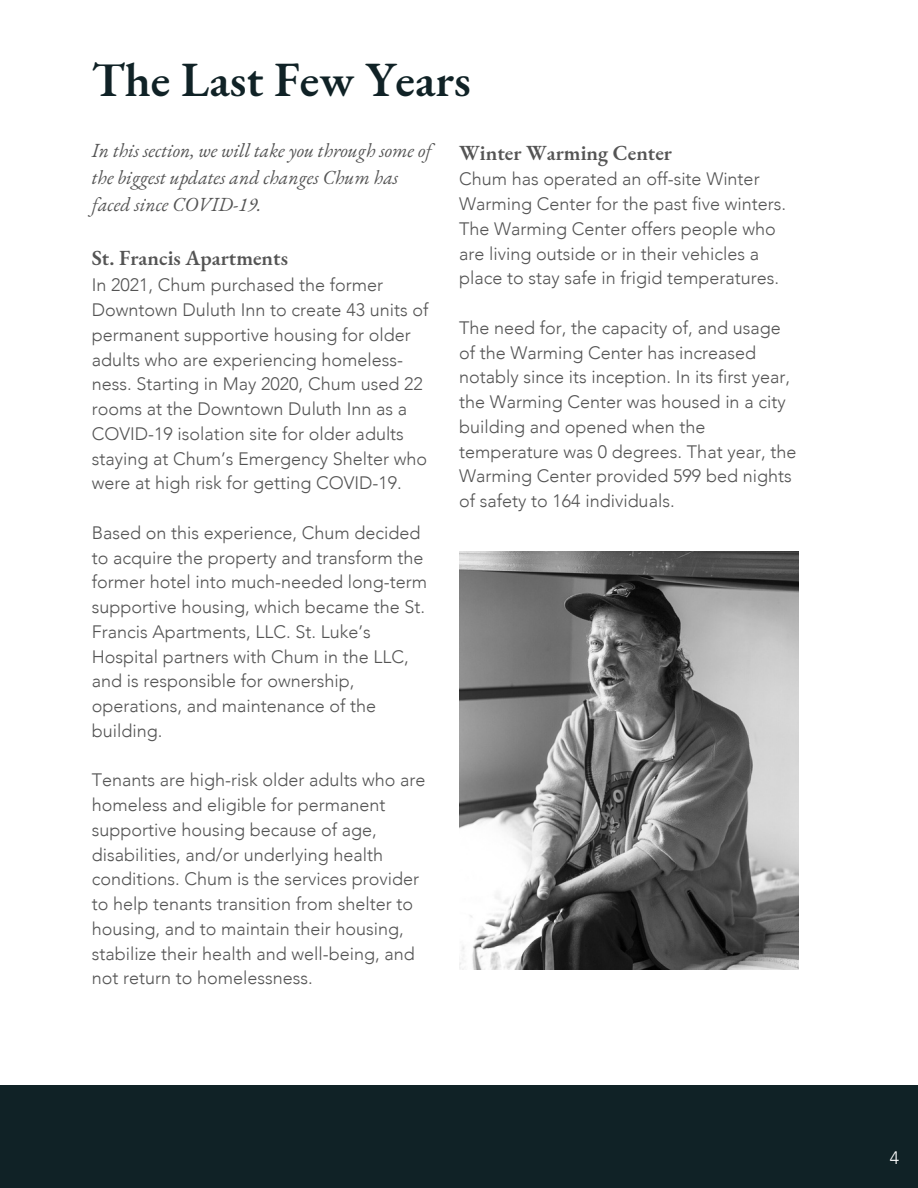
<style>
.page{position:relative;width:918px;height:1188px;background:#fff}
.page>*{position:absolute;margin:0;border:0;box-sizing:border-box;transform-origin:0 0}
.t1{font:600 48px "EB Garamond";color:#102226}
.t2{font:600 21px "EB Garamond";color:#545454}
.t3{font:italic 19.5px/27px "EB Garamond";color:#545454}
.t4{font:300 18px/24.8px "Avenir";color:#545454}
.t5{font:300 18px "Avenir";color:#fff}
</style>
<div class="page">
<div style="left:0;top:1085px;width:918px;height:103px;background:#102226"></div>
<img style="left:459px;top:552px;width:340px;height:417px">
<p class="t1" style="left:92px;top:47px;width:381px">The Last Few Years</p>
<p class="t3" style="left:92px;top:137px;width:341px">In this section, we will take you through some of the biggest updates and changes Chum has faced since COVID-19.</p>
<p class="t2" style="left:92px;top:244px;width:198px">St. Francis Apartments</p>
<p class="t4" style="left:92px;top:273px;width:338px">In 2021, Chum purchased the former Downtown Duluth Inn to create 43 units of permanent supportive housing for older adults who are experiencing homeless&shy;ness. Starting in May 2020, Chum used 22 rooms at the Downtown Duluth Inn as a COVID-19 isolation site for older adults staying at Chum’s Emergency Shelter who were at high risk for getting COVID-19.</p>
<p class="t4" style="left:92px;top:521px;width:337px">Based on this experience, Chum decided to acquire the property and transform the former hotel into much-needed long-term supportive housing, which became the St.<br>Francis Apartments, LLC. St. Luke’s Hospital partners with Chum in the LLC, and is responsible for ownership, operations, and maintenance of the building.</p>
<p class="t4" style="left:92px;top:768px;width:335px">Tenants are high-risk older adults who are homeless and eligible for permanent supportive housing because of age, disabilities, and/or underlying health conditions. Chum is the services provider to help tenants transition from shelter to housing, and to maintain their housing, stabilize their health and well-being, and not return to homelessness.</p>
<p class="t2" style="left:459px;top:138px;width:214px">Winter Warming Center</p>
<p class="t4" style="left:459px;top:167px;width:329px">Chum has operated an off-site Winter Warming Center for the past five winters.<br>The Warming Center offers people who are living outside or in their vehicles a place to stay safe in frigid temperatures.</p>
<p class="t4" style="left:459px;top:316px;width:339px">The need for, the capacity of, and usage of the Warming Center has increased notably since its inception. In its first year, the Warming Center was housed in a city building and opened when the temperature was 0 degrees. That year, the Warming Center provided 599 bed nights of safety to 164 individuals.</p>
<p class="t5" style="left:890px;top:1146px;width:11px">4</p>
</div>
